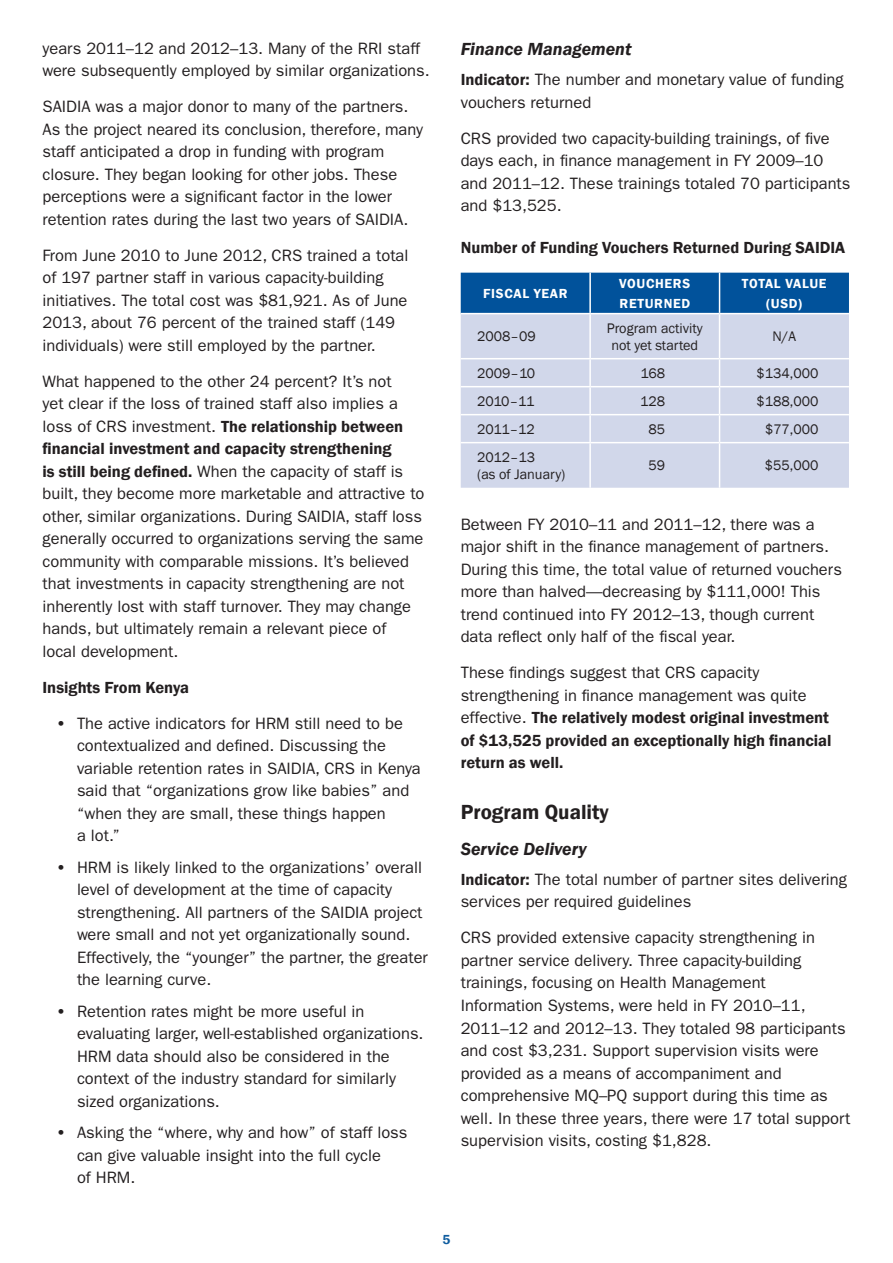
<style>
.page{position:relative;width:893px;height:1263px;background:#fff}
.page>*{position:absolute;margin:0;border:0;box-sizing:border-box;transform-origin:0 0}
.b-head-new{font:600 21px "Franklin Gothic";color:#231f20}
.c-head{font:italic 600 18px "Franklin Gothic";color:#231f20}
.c-head-after-b-head{font:italic 600 18px "Franklin Gothic";color:#231f20}
.Body{font:16.5px/22.5px "ITC Franklin Gothic Std";color:#231f20}
.Body-2{font:600 16.5px/22.5px "Franklin Gothic";color:#231f20}
.figure_table_title{font:600 16.5px "Franklin Gothic";color:#231f20}
.body{font:14.25px/17.1px "Franklin Gothic";color:#231f20;text-align:center}
.head{font:600 13.5px/19.5px "Franklin Gothic";letter-spacing:.05em;color:#fff}
.t1{font:600 13.5px "Franklin Gothic";color:#105d9f}
.s1{font-family:"Franklin Gothic";font-weight:600}
.s2{font-weight:600}
.s3{font-family:"ITC Franklin Gothic Std";font-weight:400}
</style>
<div class="page">
<div style="left:461px;top:273px;width:388px;height:40px;background:#01529b"></div>
<div style="left:461px;top:314px;width:388px;height:174px;background:#d1d7ea"></div>
<hr style="left:589px;top:273px;width:2px;height:40px;background:#fff">
<hr style="left:719px;top:273px;width:1px;height:40px;background:#fff">
<hr style="left:589px;top:314px;width:2px;height:44px;background:#fff">
<hr style="left:719px;top:314px;width:1px;height:44px;background:#fff">
<hr style="left:461px;top:358px;width:129px;height:1px;background:#fff">
<hr style="left:590px;top:358px;width:129px;height:1px;background:#fff">
<hr style="left:589px;top:359px;width:2px;height:27px;background:#fff">
<hr style="left:719px;top:358px;width:130px;height:1px;background:#fff">
<hr style="left:461px;top:386px;width:129px;height:1px;background:#fff">
<hr style="left:590px;top:386px;width:129px;height:1px;background:#fff">
<hr style="left:589px;top:387px;width:2px;height:27px;background:#fff">
<hr style="left:719px;top:386px;width:130px;height:1px;background:#fff">
<hr style="left:461px;top:414px;width:129px;height:1px;background:#fff">
<hr style="left:590px;top:414px;width:129px;height:1px;background:#fff">
<hr style="left:589px;top:415px;width:2px;height:27px;background:#fff">
<hr style="left:719px;top:414px;width:130px;height:1px;background:#fff">
<svg style="left:719px;top:359px;width:1px;height:83px"></svg>
<hr style="left:461px;top:442px;width:129px;height:1px;background:#fff">
<hr style="left:590px;top:442px;width:129px;height:1px;background:#fff">
<hr style="left:589px;top:443px;width:2px;height:45px;background:#fff">
<hr style="left:719px;top:442px;width:130px;height:1px;background:#fff">
<hr style="left:719px;top:443px;width:1px;height:45px;background:#fff">
<p class="Body" style="left:43px;top:37px;width:389px">years 2011–12 and 2012–13. Many of the RRI staff were subsequently employed by similar organizations.</p>
<p class="Body" style="left:43px;top:96px;width:382px">SAIDIA was a major donor to many of the partners.<br>As the project neared its conclusion, therefore, many staff anticipated a drop in funding with program closure. They began looking for other jobs. These perceptions were a significant factor in the lower retention rates during the last two years of SAIDIA.</p>
<p class="Body" style="left:43px;top:244px;width:367px">From June 2010 to June 2012, CRS trained a total of 197 partner staff in various capacity-building initiatives. The total cost was $81,921. As of June 2013, about 76 percent of the trained staff (149 individuals) were still employed by the partner.</p>
<p class="Body" style="left:43px;top:370px;width:383px">What happened to the other 24 percent? It’s not<br>yet clear if the loss of trained staff also implies a loss of CRS investment. <span class="s1">The relationship between financial investment and capacity strengthening<br>is still being defined.</span> When the capacity of staff is built, they become more marketable and attractive to other, similar organizations. During SAIDIA, staff loss generally occurred to organizations serving the same community with comparable missions. It’s believed that investments in capacity strengthening are not inherently lost with staff turnover. They may change hands, but ultimately remain a relevant piece of<br>local development.</p>
<p class="Body-2" style="left:43px;top:676px;width:148px">Insights From Kenya</p>
<p class="Body" style="left:77px;top:712px;width:345px;text-indent:-21px"><span class="s2">•</span> The active indicators for HRM still need to be contextualized and defined. Discussing the variable retention rates in SAIDIA, CRS in Kenya said that “organizations grow like babies” and “when they are small, these things happen<br>a lot.”</p>
<p class="Body" style="left:77px;top:856px;width:352px;text-indent:-21px"><span class="s2">•</span> HRM is likely linked to the organizations’ overall level of development at the time of capacity strengthening. All partners of the SAIDIA project were small and not yet organizationally sound.<br>Effectively, the “younger” the partner, the greater the learning curve.</p>
<p class="Body" style="left:77px;top:1000px;width:348px;text-indent:-21px"><span class="s2">•</span> Retention rates might be more useful in evaluating larger, well-established organizations.<br>HRM data should also be considered in the context of the industry standard for similarly sized organizations.</p>
<p class="Body" style="left:77px;top:1122px;width:332px;text-indent:-21px"><span class="s2">•</span> Asking the “where, why and how” of staff loss can give valuable insight into the full cycle<br>of HRM.</p>
<p class="c-head" style="left:461px;top:37px;width:172px">Finance Management</p>
<p class="Body" style="left:461px;top:68px;width:385px"><span class="s1">Indicator:</span> The number and monetary value of funding vouchers returned</p>
<p class="Body" style="left:461px;top:127px;width:391px">CRS provided two capacity-building trainings, of five days each, in finance management in FY 2009–10 and 2011–12. These trainings totaled 70 participants and $13,525.</p>
<p class="figure_table_title" style="left:461px;top:237px;width:386px">Number of Funding Vouchers Returned During SAIDIA</p>
<p class="head" style="left:483px;top:284px;width:86px">FISCAL YEAR</p>
<p class="head" style="left:619px;top:274px;width:73px">VOUCHERS<br>RETURNED</p>
<p class="head" style="left:742px;top:274px;width:86px;text-align:center">TOTAL VALUE (USD)</p>
<p class="body" style="left:477px;top:328px;width:60px">2008–09</p>
<p class="body" style="left:607px;top:320px;width:98px">Program activity not yet started</p>
<p class="body" style="left:772px;top:328px;width:25px">N/A</p>
<p class="body" style="left:477px;top:365px;width:60px">2009–10</p>
<p class="body" style="left:641px;top:365px;width:26px">168</p>
<p class="body" style="left:757px;top:365px;width:63px">$134,000</p>
<p class="body" style="left:477px;top:393px;width:59px">2010–11</p>
<p class="body" style="left:640px;top:393px;width:27px">128</p>
<p class="body" style="left:757px;top:393px;width:63px">$188,000</p>
<p class="body" style="left:477px;top:421px;width:59px">2011–12</p>
<p class="body" style="left:648px;top:421px;width:18px">85</p>
<p class="body" style="left:765px;top:421px;width:55px">$77,000</p>
<p class="body" style="left:477px;top:449px;width:90px;text-align:left">2012–13<br>(as of January)</p>
<p class="body" style="left:648px;top:457px;width:18px">59</p>
<p class="body" style="left:765px;top:457px;width:55px">$55,000</p>
<p class="Body" style="left:461px;top:513px;width:383px">Between FY 2010–11 and 2011–12, there was a major shift in the finance management of partners.<br>During this time, the total value of returned vouchers more than halved—decreasing by $111,000! This trend continued into FY 2012–13, though current data reflect only half of the fiscal year.</p>
<p class="Body-2" style="left:461px;top:662px;width:372px"><span class="s3">These findings suggest that CRS capacity strengthening in finance management was quite effective.</span> The relatively modest original investment of $13,525 provided an exceptionally high financial return as well.</p>
<p class="b-head-new" style="left:461px;top:799px;width:150px">Program Quality</p>
<p class="c-head-after-b-head" style="left:461px;top:837px;width:127px">Service Delivery</p>
<p class="Body" style="left:461px;top:868px;width:388px"><span class="s1">Indicator:</span> The total number of partner sites delivering services per required guidelines</p>
<p class="Body" style="left:461px;top:927px;width:391px">CRS provided extensive capacity strengthening in partner service delivery. Three capacity-building trainings, focusing on Health Management Information Systems, were held in FY 2010–11, 2011–12 and 2012–13. They totaled 98 participants and cost $3,231. Support supervision visits were provided as a means of accompaniment and comprehensive MQ–PQ support during this time as well. In these three years, there were 17 total support supervision visits, costing $1,828.</p>
<p class="t1" style="left:443px;top:1231px;width:9px">5</p>
</div>
